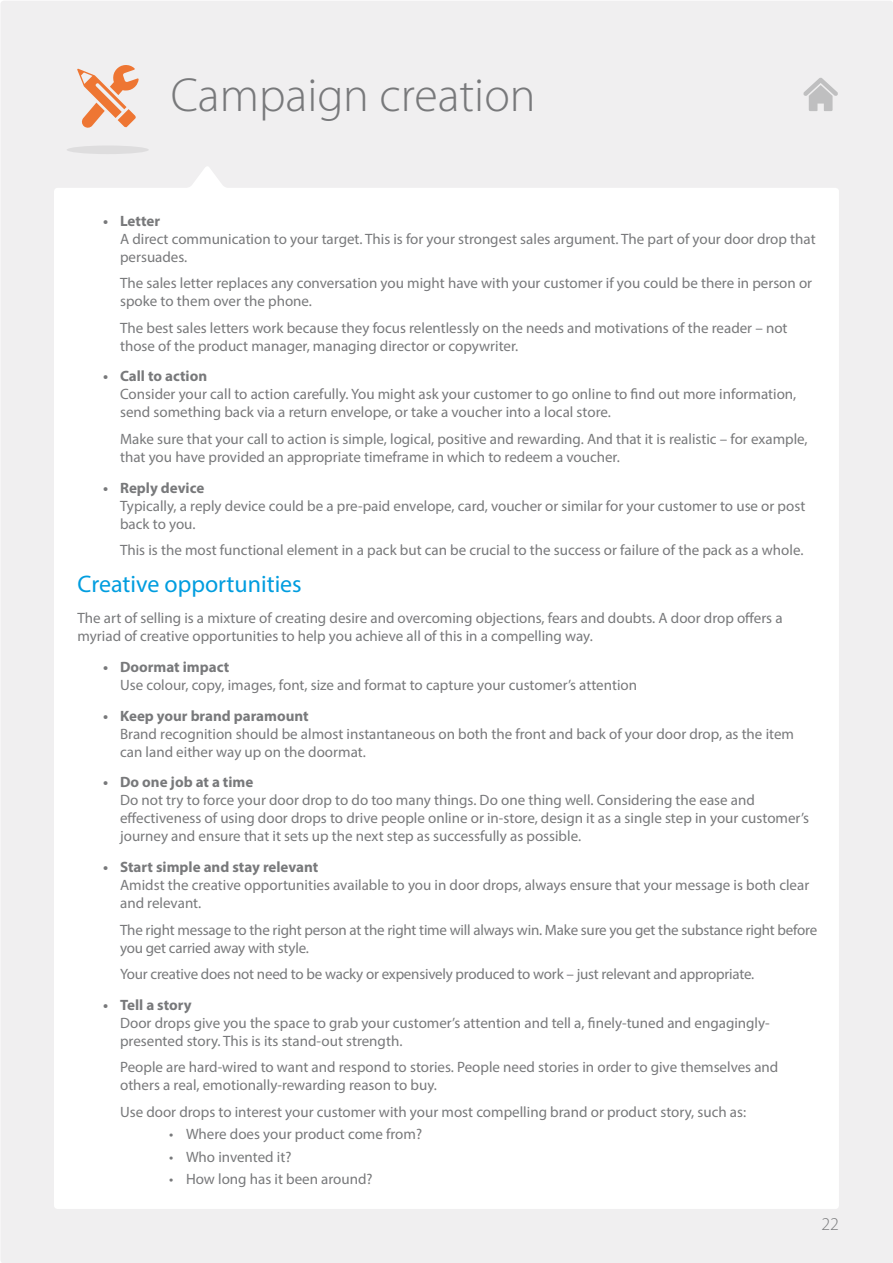
<style>
.page{position:relative;width:893px;height:1263px;background:#fff}
.page>*{position:absolute;margin:0;border:0;box-sizing:border-box;transform-origin:0 0}
.t1{font:300 48px "Myriad Pro";color:#78797b}
.Sub_2{font:24px "Myriad Pro";color:#009ddf}
.t2{font:300 18px "Myriad Pro";color:#78797b}
.Bullet_1_expl{font:15px/18px "Myriad Pro";color:#78797b}
.Bullet_1_expl_2poin{font:15px/18px "Myriad Pro";color:#78797b}
.Body{font:15px/18px "Myriad Pro";color:#78797b}
.t3{font:700 15px "Myriad Pro";color:#78797b}
</style>
<div class="page">
<div style="left:0;top:1px;width:893px;height:1262px;background:#f0eff0;border-radius:4px"></div>
<div style="left:54px;top:166px;width:785px;height:1043px;background:#fff"></div>
<div style="left:67px;top:145px;width:82px;height:9px;background:#deddde;border-radius:50%"></div>
<svg style="left:77px;top:65px;width:62px;height:63px"></svg>
<svg style="left:803px;top:77px;width:35px;height:34px"></svg>
<h1 class="t1" style="left:171px;top:68px;width:366px">Campaign creation</h1>
<p class="t3" style="left:103px;top:211px;width:59px">• Letter</p>
<p class="Bullet_1_expl" style="left:120px;top:229px;width:697px">A direct communication to your target. This is for your strongest sales argument. The part of your door drop that persuades.</p>
<p class="Bullet_1_expl_2poin" style="left:120px;top:274px;width:693px">The sales letter replaces any conversation you might have with your customer if you could be there in person or spoke to them over the phone.</p>
<p class="Bullet_1_expl_2poin" style="left:120px;top:318px;width:669px">The best sales letters work because they focus relentlessly on the needs and motivations of the reader – not those of the product manager, managing director or copywriter.</p>
<p class="t3" style="left:103px;top:366px;width:106px">• Call to action</p>
<p class="Bullet_1_expl" style="left:120px;top:385px;width:678px">Consider your call to action carefully. You might ask your customer to go online to find out more information, send something back via a return envelope, or take a voucher into a local store.</p>
<p class="Bullet_1_expl_2poin" style="left:120px;top:429px;width:689px">Make sure that your call to action is simple, logical, positive and rewarding. And that it is realistic – for example, that you have provided an appropriate timeframe in which to redeem a voucher.</p>
<p class="t3" style="left:103px;top:478px;width:103px">• Reply device</p>
<p class="Bullet_1_expl" style="left:120px;top:496px;width:687px">Typically, a reply device could be a pre-paid envelope, card, voucher or similar for your customer to use or post back to you.</p>
<p class="Bullet_1_expl_2poin" style="left:120px;top:541px;width:685px">This is the most functional element in a pack but can be crucial to the success or failure of the pack as a whole.</p>
<p class="Sub_2" style="left:78px;top:569px;width:226px">Creative opportunities</p>
<p class="Body" style="left:78px;top:609px;width:706px">The art of selling is a mixture of creating desire and overcoming objections, fears and doubts. A door drop offers a myriad of creative opportunities to help you achieve all of this in a compelling way.</p>
<p class="t3" style="left:103px;top:657px;width:128px">• Doormat impact</p>
<p class="Bullet_1_expl" style="left:120px;top:676px;width:518px">Use colour, copy, images, font, size and format to capture your customer’s attention</p>
<p class="t3" style="left:103px;top:706px;width:207px">• Keep your brand paramount</p>
<p class="Bullet_1_expl" style="left:120px;top:724px;width:675px">Brand recognition should be almost instantaneous on both the front and back of your door drop, as the item can land either way up on the doormat.</p>
<p class="t3" style="left:103px;top:772px;width:152px">• Do one job at a time</p>
<p class="Bullet_1_expl" style="left:120px;top:791px;width:690px">Do not try to force your door drop to do too many things. Do one thing well. Considering the ease and effectiveness of using door drops to drive people online or in-store, design it as a single step in your customer’s journey and ensure that it sets up the next step as successfully as possible.</p>
<p class="t3" style="left:103px;top:857px;width:217px">• Start simple and stay relevant</p>
<p class="Bullet_1_expl" style="left:120px;top:876px;width:691px">Amidst the creative opportunities available to you in door drops, always ensure that your message is both clear and relevant.</p>
<p class="Bullet_1_expl_2poin" style="left:120px;top:920px;width:699px">The right message to the right person at the right time will always win. Make sure you get the substance right before you get carried away with style.</p>
<p class="Bullet_1_expl_2poin" style="left:120px;top:965px;width:636px">Your creative does not need to be wacky or expensively produced to work – just relevant and appropriate.</p>
<p class="t3" style="left:103px;top:995px;width:90px">• Tell a story</p>
<p class="Bullet_1_expl" style="left:120px;top:1014px;width:651px">Door drops give you the space to grab your customer’s attention and tell a, finely-tuned and engagingly&shy;presented story. This is its stand-out strength.</p>
<p class="Bullet_1_expl_2poin" style="left:120px;top:1058px;width:660px">People are hard-wired to want and respond to stories. People need stories in order to give themselves and others a real, emotionally-rewarding reason to buy.</p>
<p class="Bullet_1_expl_2poin" style="left:120px;top:1103px;width:628px">Use door drops to interest your customer with your most compelling brand or product story, such as:</p>
<p class="Bullet_1_expl" style="left:169px;top:1125px;width:255px">• Where does your product come from?</p>
<p class="Bullet_1_expl" style="left:169px;top:1147px;width:124px">• Who invented it?</p>
<p class="Bullet_1_expl" style="left:169px;top:1169px;width:205px">• How long has it been around?</p>
<p class="t2" style="left:821px;top:1214px;width:19px">22</p>
</div>
